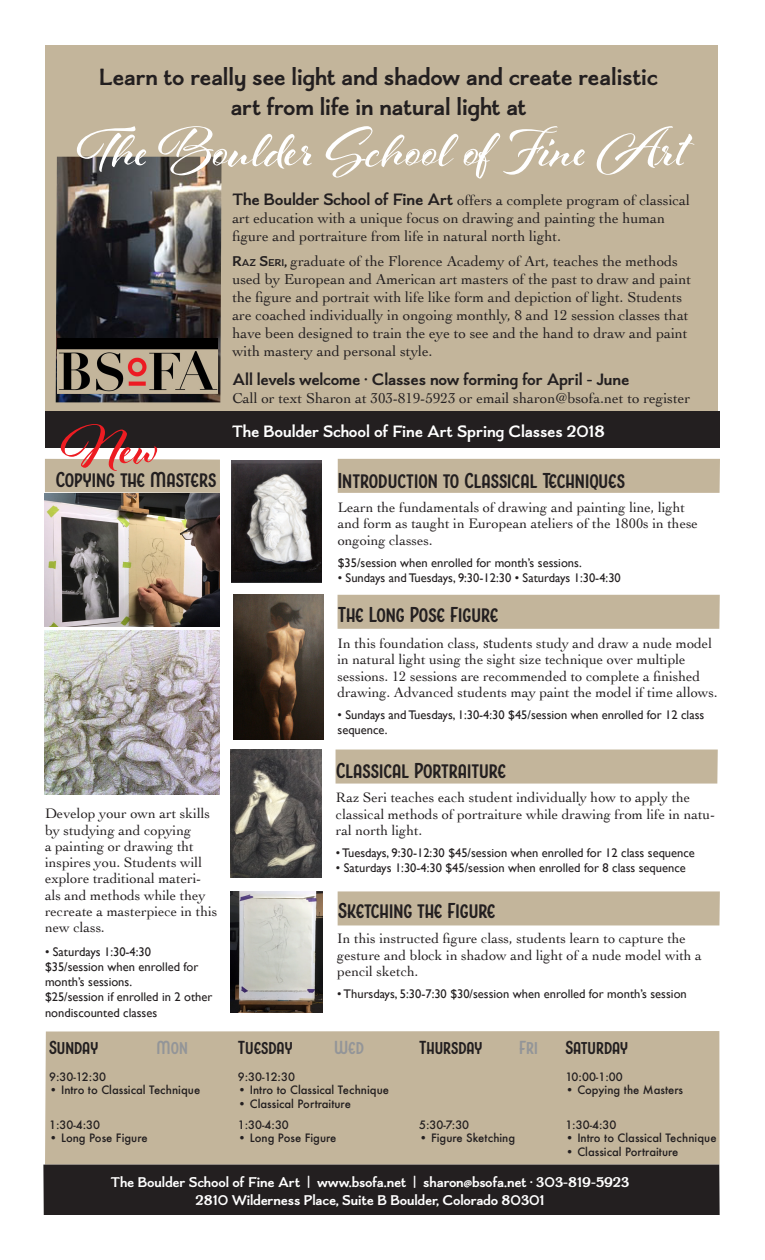
<style>
.page{position:relative;width:765px;height:1260px;background:#fff}
.page>*{position:absolute;margin:0;border:0;box-sizing:border-box;transform-origin:0 0}
.t1{font:700 60px "Al Fresco";color:#fff}
.t2{font:700 60px "Al Fresco";color:#ed1c22}
.t3{font:700 25px "Boucherie Flared";color:#231f20}
.t4{font:700 20px "Boucherie Sans";color:#231f20}
.t5{font:700 17.5px "Boucherie Flared";letter-spacing:-.01em;color:#231f20}
.t6{font:700 17.5px "Boucherie Flared";letter-spacing:-.01em;color:#fff}
.t7{font:700 17.5px "Boucherie Sans";color:#231f20}
.t8{font:700 17.5px "Boucherie Sans";color:#939598}
.t9{font:15px/18px "Cochin";color:#231f20}
.t10{font:700 15px "Boucherie Flared";letter-spacing:-.01em;color:#fff}
.t11{font:14.38px/16.2px "Cochin";color:#231f20}
.t12{font:12.5px/15px "Gill Sans";color:#231f20}
.t13{font:500 11.25px "Futura";color:#231f20}
.s1{font-family:"Boucherie Flared";font-weight:700;font-size:17.5px}
.s2{font-family:"Boucherie Flared";font-weight:700}
.s3{font-family:"Boucherie Flared";font-weight:700;font-size:10.5px}
.s4{font-family:"Minion Pro";font-size:15px}
</style>
<div class="page">
<div style="left:45px;top:459px;width:175px;height:34px;background:#c3b59b"></div>
<div style="left:45px;top:45px;width:673px;height:374px;background:#c3b59b"></div>
<div style="left:45px;top:1031px;width:675px;height:134px;background:#c3b59b"></div>
<div style="left:45px;top:411px;width:675px;height:37px;background:#231f20"></div>
<img style="left:45px;top:493px;width:175px;height:133px">
<img style="left:231px;top:461px;width:90px;height:121px">
<img style="left:234px;top:595px;width:90px;height:145px">
<img style="left:56px;top:157px;width:166px;height:245px">
<img style="left:230px;top:750px;width:91px;height:127px">
<img style="left:230px;top:891px;width:93px;height:122px">
<img style="left:44px;top:630px;width:175px;height:164px">
<img style="left:58px;top:338px;width:160px;height:55px">
<div style="left:43px;top:1165px;width:677px;height:50px;background:#231f20"></div>
<div style="left:338px;top:459px;width:382px;height:34px;background:#c3b59b"></div>
<div style="left:338px;top:595px;width:382px;height:34px;background:#c3b59b"></div>
<div style="left:336px;top:750px;width:382px;height:34px;background:#c3b59b"></div>
<div style="left:338px;top:891px;width:382px;height:34px;background:#c3b59b"></div>
<p class="t3" style="left:99px;top:61px;width:560px">Learn to really see light and shadow and create realistic</p>
<p class="t3" style="left:231px;top:91px;width:297px">art from life in natural light at</p>
<p class="t1" style="left:77px;top:109px;width:612px">The Boulder School of Fine Art</p>
<p class="t9" style="left:232px;top:190px;width:459px"><span class="s1">The Boulder School of Fine Art</span> offers a complete program of classical art education with a unique focus on drawing and painting the human figure and portraiture from life in natural north light.</p>
<p class="t9" style="left:232px;top:252px;width:460px"><span class="s2">R</span><span class="s3">AZ</span> <span class="s2">S</span><span class="s3">ERI</span><span class="s2">,</span> graduate of the Florence Academy of Art, teaches the methods used by European and American art masters of the past to draw and paint the figure and portrait with life like form and depiction of light. Students are coached individually in ongoing monthly, 8 and 12 session classes that have been designed to train the eye to see and the hand to draw and paint with mastery and personal style.</p>
<p class="t5" style="left:232px;top:368px;width:399px">All levels welcome • Classes now forming for April - June</p>
<p class="t9" style="left:232px;top:388px;width:459px">Call or text Sharon at 303-819-5923 or email sharon@bsofa.net to register</p>
<p class="t2" style="left:61px;top:407px;width:98px">New</p>
<p class="t6" style="left:232px;top:420px;width:374px">The Boulder School of Fine Art Spring Classes 2018</p>
<p class="t4" style="left:56px;top:467px;width:162px">Copying the Masters</p>
<p class="t11" style="left:338px;top:499px;width:362px">Learn the fundamentals of drawing and painting line, light and form as taught in European ateliers of the 1800s in these ongoing classes.</p>
<p class="t12" style="left:338px;top:555px;width:246px">$35/session when enrolled for month’s sessions.</p>
<p class="t12" style="left:338px;top:570px;width:285px">• Sundays and Tuesdays, 9:30-12:30 • Saturdays 1:30-4:30</p>
<p class="t4" style="left:338px;top:468px;width:289px">Introduction to Classical Techniques</p>
<p class="t4" style="left:338px;top:602px;width:162px">The Long Pose Figure</p>
<p class="t11" style="left:338px;top:635px;width:382px">In this foundation class, <span class="s4">st</span>udents study and draw a nude model in natural light using the sight size technique over multiple sessions. 12 sessions are recommended to complete a finished drawing. Advanced students may paint the model if time allows.</p>
<p class="t12" style="left:338px;top:707px;width:368px">• Sundays and Tuesdays, 1:30-4:30 $45/session when enrolled for 12 class sequence.</p>
<p class="t11" style="left:45px;top:805px;width:174px">Develop your own art skills by studying and copying<br>a painting or drawing tht inspires you. Students will explore traditional materi&shy;als and methods while they recreate a masterpiece in this new class.</p>
<p class="t12" style="left:45px;top:944px;width:108px">• Saturdays 1:30-4:30</p>
<p class="t12" style="left:45px;top:959px;width:155px">$35/session when enrolled for month’s sessions.</p>
<p class="t12" style="left:45px;top:988px;width:169px;line-height:16.2px">$25/session if enrolled in 2 other nondiscounted classes</p>
<p class="t4" style="left:336px;top:758px;width:171px">Classical Portraiture</p>
<p class="t11" style="left:336px;top:789px;width:381px">Raz Seri teaches each student individually how to apply the classical methods of portraiture while drawing from life in natu&shy;ral north light.</p>
<p class="t12" style="left:336px;top:845px;width:360px">• Tuesdays, 9:30-12:30 $45/session when enrolled for 12 class sequence</p>
<p class="t12" style="left:336px;top:860px;width:351px">• Saturdays 1:30-4:30 $45/session when enrolled for 8 class sequence</p>
<p class="t4" style="left:338px;top:898px;width:159px">Sketching the Figure</p>
<p class="t11" style="left:337px;top:930px;width:366px">In this instructed figure class, students learn to capture the gesture and block in shadow and light of a nude model with a pencil sketch.</p>
<p class="t12" style="left:337px;top:986px;width:351px">• Thursdays, 5:30-7:30 $30/session when enrolled for month’s session</p>
<p class="t7" style="left:49px;top:1036px;width:51px">Sunday</p>
<p class="t8" style="left:157px;top:1036px;width:33px">Mon</p>
<p class="t7" style="left:238px;top:1036px;width:56px">Tuesday</p>
<p class="t8" style="left:334px;top:1036px;width:31px">Wed</p>
<p class="t7" style="left:419px;top:1036px;width:65px">Thursday</p>
<p class="t8" style="left:519px;top:1036px;width:20px">Fri</p>
<p class="t7" style="left:565px;top:1036px;width:64px">Saturday</p>
<p class="t13" style="left:49px;top:1069px;width:59px">9:30-12:30</p>
<p class="t13" style="left:238px;top:1069px;width:59px">9:30-12:30</p>
<p class="t13" style="left:565px;top:1069px;width:59px">10:00-1:00</p>
<p class="t13" style="left:49px;top:1083px;width:153px">• Intro to Classical Technique</p>
<p class="t13" style="left:238px;top:1083px;width:153px">• Intro to Classical Technique</p>
<p class="t13" style="left:565px;top:1083px;width:119px">• Copying the Masters</p>
<p class="t13" style="left:238px;top:1096px;width:115px">• Classical Portraiture</p>
<p class="t13" style="left:49px;top:1117px;width:53px">1:30-4:30</p>
<p class="t13" style="left:238px;top:1117px;width:53px">1:30-4:30</p>
<p class="t13" style="left:419px;top:1117px;width:52px">5:30-7:30</p>
<p class="t13" style="left:565px;top:1117px;width:53px">1:30-4:30</p>
<p class="t13" style="left:49px;top:1131px;width:100px">• Long Pose Figure</p>
<p class="t13" style="left:238px;top:1131px;width:100px">• Long Pose Figure</p>
<p class="t13" style="left:419px;top:1131px;width:98px">• Figure Sketching</p>
<p class="t13" style="left:565px;top:1131px;width:153px">• Intro to Classical Technique</p>
<p class="t13" style="left:565px;top:1144px;width:115px">• Classical Portraiture</p>
<p class="t10" style="left:111px;top:1173px;width:520px">The Boulder School of Fine Art | www.bsofa.net | sharon@bsofa.net • 303-819-5923</p>
<p class="t10" style="left:196px;top:1191px;width:350px">2810 Wilderness Place, Suite B Boulder, Colorado 80301</p>
</div>
